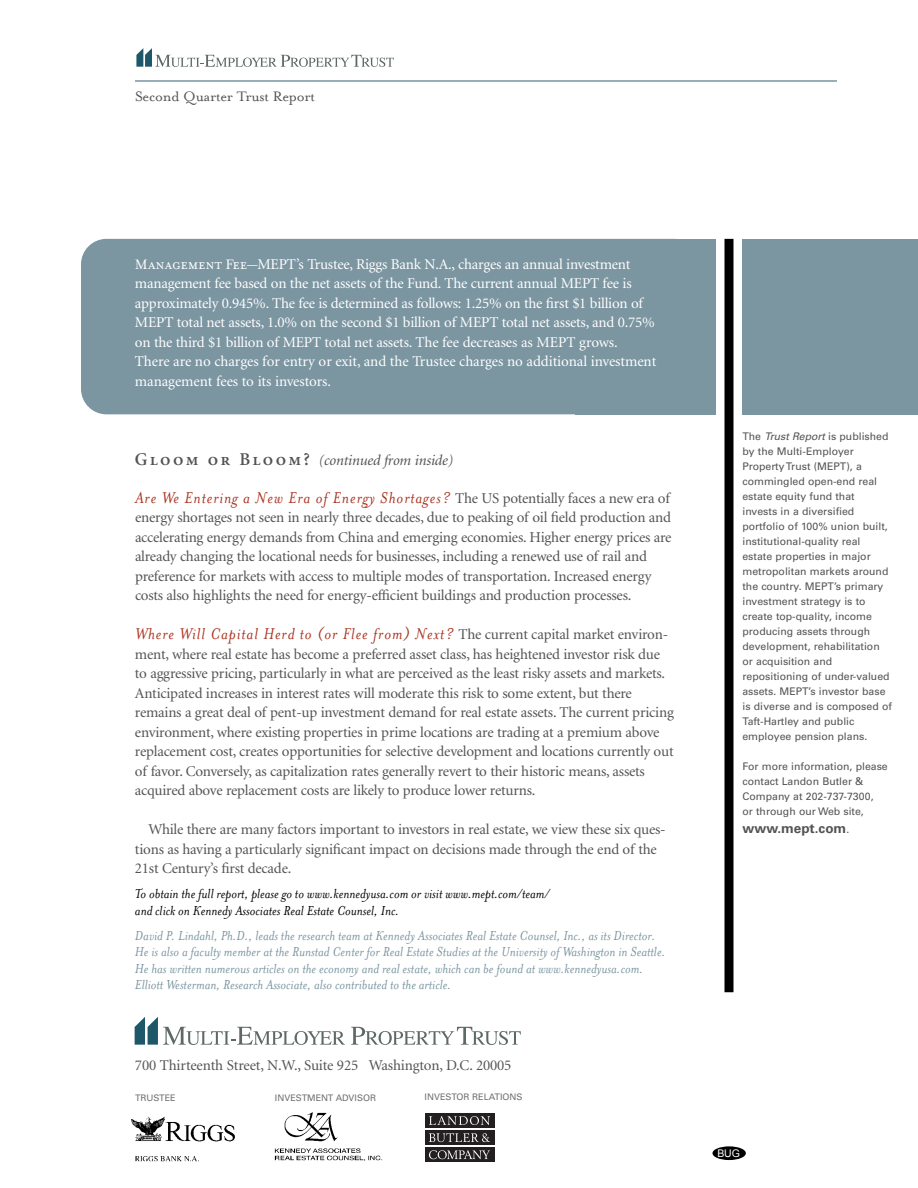
<style>
.page{position:relative;width:918px;height:1188px;background:#fff}
.page>*{position:absolute;margin:0;border:0;box-sizing:border-box;transform-origin:0 0}
.t1{font:italic 18px "Mrs Eaves";letter-spacing:.055em;color:#aa3421}
.t2{font:15.75px "Mrs Eaves Roman";letter-spacing:-.01em;color:#535353}
.t3{font:15px/19.5px "Minion";letter-spacing:-.015em;color:#535353}
.t4{font:15px/19.5px "Minion";letter-spacing:-.015em;color:#fff}
.t5{font:italic 15px/16.5px "Mrs Eaves";color:#7b95a1}
.t6{font:italic 15px/16.5px "Mrs Eaves";color:#000}
.t7{font:italic 15px "Minion";letter-spacing:-.01em;color:#535353}
.t8{font:700 13.5px "Univers";color:#535353}
.t9{font:10.5px/15px "Univers";color:#535353}
.t10{font:10.5px "Arial";color:#fff}
.t11{font:9px "Univers";color:#707070}
.s1{font-family:"Mrs Eaves Small Caps";font-size:15.75px}
.s2{font-family:"Minion Semibold SC";font-style:normal;font-size:18px}
.s3{font-family:"Minion";font-style:normal;font-size:15px;color:#535353}
.s4{font-style:italic}
.s5{font-weight:400;font-size:10.5px}
</style>
<div class="page">
<div style="left:81px;top:239px;width:619px;height:175px;background:#7b95a1;border-radius:26px"></div>
<div style="left:575px;top:239px;width:140px;height:175px;background:#7b95a1"></div>
<svg style="left:351px;top:1027px;width:170px;height:18px"></svg>
<svg style="left:135px;top:1017px;width:210px;height:28px"></svg>
<img style="left:274px;top:1112px;width:109px;height:49px">
<div style="left:712px;top:1146px;width:34px;height:14px;background:#000;border-radius:50%"></div>
<img style="left:131px;top:1116px;width:104px;height:46px">
<div style="left:725px;top:239px;width:9px;height:753px;background:#000"></div>
<div style="left:742px;top:239px;width:176px;height:175px;background:#7b95a1"></div>
<svg style="left:136px;top:48px;width:258px;height:19px"></svg>
<hr style="left:135px;top:80px;width:702px;height:2px;background:#7b95a1">
<div style="left:425px;top:1147px;width:69px;height:15px;background:#231f20"></div>
<div style="left:425px;top:1130px;width:69px;height:15px;background:#231f20"></div>
<div style="left:425px;top:1113px;width:69px;height:15px;background:#231f20"></div>
<svg style="left:429px;top:1116px;width:61px;height:9px"></svg>
<svg style="left:429px;top:1133px;width:61px;height:9px"></svg>
<svg style="left:429px;top:1150px;width:61px;height:9px"></svg>
<p class="t2" style="left:135px;top:86px;width:182px">Second Quarter Trust Report</p>
<p class="t4" style="left:135px;top:255px;width:523px"><span class="s1">Management Fee—</span>MEPT’s Trustee, Riggs Bank N.A., charges an annual investment management fee based on the net assets of the Fund. The current annual MEPT fee is approximately 0.945%. The fee is determined as follows: 1.25% on the first $1 billion of MEPT total net assets, 1.0% on the second $1 billion of MEPT total net assets, and 0.75% on the third $1 billion of MEPT total net assets. The fee decreases as MEPT grows.<br>There are no charges for entry or exit, and the Trustee charges no additional investment management fees to its investors.</p>
<p class="t7" style="left:135px;top:454px;width:320px"><span class="s2">Gloom or Bloom?</span> (continued from inside)</p>
<p class="t1" style="left:135px;top:486px;width:536px">Are We Entering a New Era of Energy Shortages? <span class="s3">The US potentially faces a new era of</span></p>
<p class="t3" style="left:135px;top:509px;width:538px">energy shortages not seen in nearly three decades, due to peaking of oil field production and accelerating energy demands from China and emerging economies. Higher energy prices are already changing the locational needs for businesses, including a renewed use of rail and preference for markets with access to multiple modes of transportation. Increased energy costs also highlights the need for energy-efficient buildings and production processes.</p>
<p class="t1" style="left:135px;top:622px;width:535px">Where Will Capital Herd to (or Flee from) Next? <span class="s3">The current capital market environ-</span></p>
<p class="t3" style="left:135px;top:645px;width:540px">ment, where real estate has become a preferred asset class, has heightened investor risk due to aggressive pricing, particularly in what are perceived as the least risky assets and markets.<br>Anticipated increases in interest rates will moderate this risk to some extent, but there remains a great deal of pent-up investment demand for real estate assets. The current pricing environment, where existing properties in prime locations are trading at a premium above replacement cost, creates opportunities for selective development and locations currently out of favor. Conversely, as capitalization rates generally revert to their historic means, assets acquired above replacement costs are likely to produce lower returns.</p>
<p class="t3" style="left:135px;top:821px;width:532px;text-indent:14px">While there are many factors important to investors in real estate, we view these six ques&shy;tions as having a particularly significant impact on decisions made through the end of the<br>21st Century’s first decade.</p>
<p class="t6" style="left:135px;top:885px;width:416px">To obtain the full report, please go to www.kennedyusa.com or visit www.mept.com/team/ and click on Kennedy Associates Real Estate Counsel, Inc.</p>
<p class="t5" style="left:135px;top:926px;width:532px">David P. Lindahl, Ph.D., leads the research team at Kennedy Associates Real Estate Counsel, Inc., as its Director.<br>He is also a faculty member at the Runstad Center for Real Estate Studies at the University of Washington in Seattle.<br>He has written numerous articles on the economy and real estate, which can be found at www.kennedyusa.com.<br>Elliott Westerman, Research Associate, also contributed to the article.</p>
<p class="t3" style="left:135px;top:1057px;width:378px">700 Thirteenth Street, N.W., Suite 925 Washington, D.C. 20005</p>
<p class="t11" style="left:135px;top:1094px;width:42px">TRUSTEE</p>
<p class="t11" style="left:275px;top:1094px;width:103px">INVESTMENT ADVISOR</p>
<p class="t11" style="left:425px;top:1093px;width:100px">INVESTOR RELATIONS</p>
<p class="t9" style="left:742px;top:429px;width:151px">The <span class="s4">Trust Report</span> is published by the Multi-Employer<br>Property Trust (MEPT), a commingled open-end real estate equity fund that invests in a diversified portfolio of 100% union built, institutional-quality real estate properties in major metropolitan markets around the country. MEPT’s primary investment strategy is to create top-quality, income producing assets through development, rehabilitation or acquisition and repositioning of under-valued assets. MEPT’s investor base is diverse and is composed of<br>Taft-Hartley and public employee pension plans.</p>
<p class="t9" style="left:742px;top:759px;width:147px">For more information, please contact Landon Butler &amp;<br>Company at 202-737-7300,<br>or through our Web site,</p>
<p class="t8" style="left:742px;top:823px;width:108px">www.mept.com<span class="s5">.</span></p>
<p class="t10" style="left:717px;top:1146px;width:24px">BUG</p>
</div>
